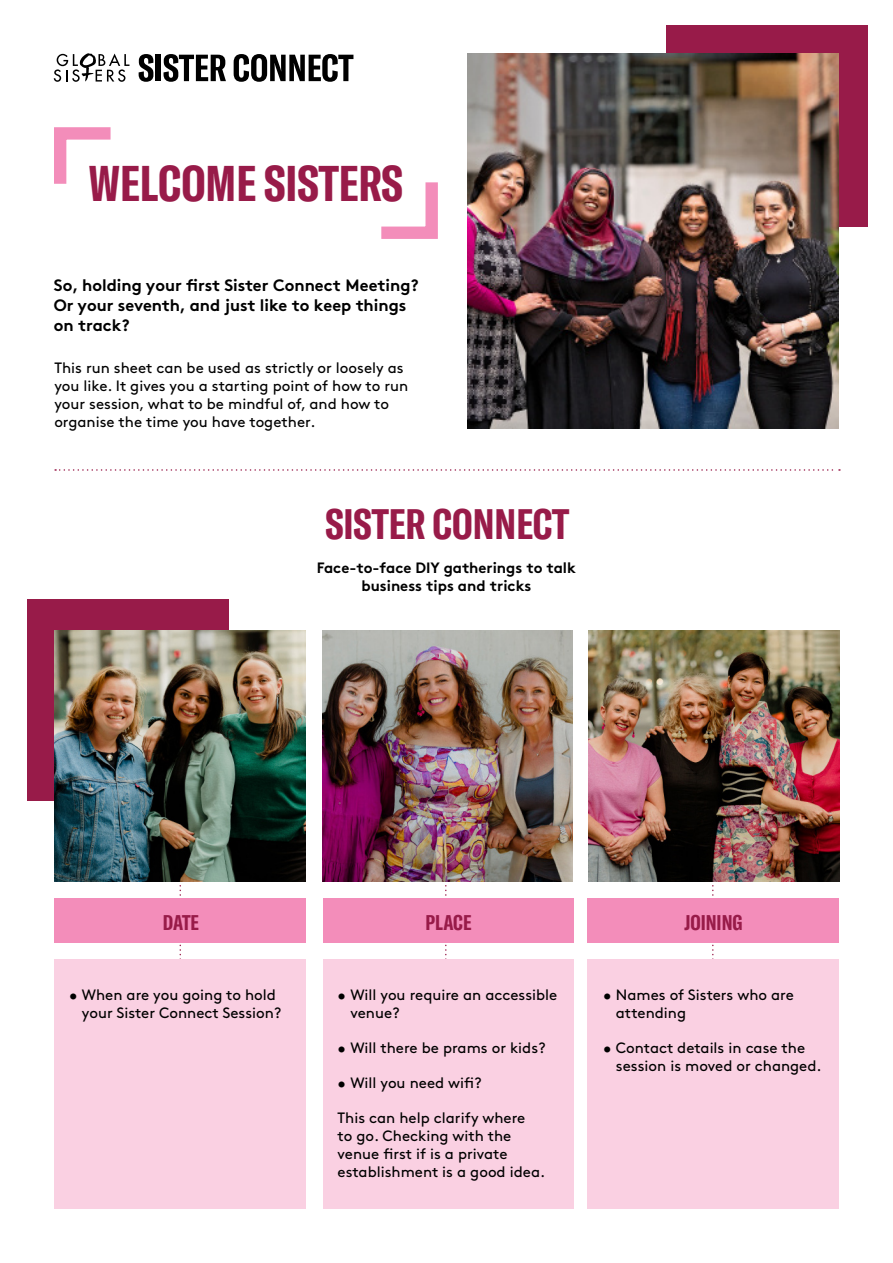
<style>
.page{position:relative;width:893px;height:1263px;background:#fff}
.page>*{position:absolute;margin:0;border:0;box-sizing:border-box;transform-origin:0 0}
.t1{font:700 extra-condensed 49.5px "GT America";color:#981b49}
.t2{font:700 extra-condensed 42px "GT America";color:#981b49}
.t3{font:700 extra-condensed 21px "GT America";color:#981b49}
.t4{font:700 16.5px/19.8px "Brown";color:#000}
.t5{font:15px/18px "Brown";color:#000}
.t6{font:700 15px/18px "Brown";color:#000;text-align:center}
</style>
<div class="page">
<svg style="left:180px;top:885px;width:1px;height:75px"></svg>
<svg style="left:712px;top:885px;width:2px;height:75px"></svg>
<svg style="left:445px;top:885px;width:2px;height:75px"></svg>
<div style="left:55px;top:960px;width:251px;height:249px;background:#fad0e2"></div>
<div style="left:323px;top:960px;width:250px;height:249px;background:#fad0e2"></div>
<div style="left:587px;top:960px;width:251px;height:249px;background:#fad0e2"></div>
<div style="left:27px;top:599px;width:201px;height:202px;background:#981b49"></div>
<svg style="left:54px;top:127px;width:57px;height:57px"></svg>
<svg style="left:381px;top:182px;width:57px;height:57px"></svg>
<svg style="left:55px;top:469px;width:785px;height:2px"></svg>
<div style="left:55px;top:898px;width:251px;height:45px;background:#f38dba"></div>
<div style="left:323px;top:898px;width:250px;height:45px;background:#f38dba"></div>
<img style="left:322px;top:630px;width:251px;height:252px">
<img style="left:55px;top:630px;width:250px;height:252px">
<img style="left:588px;top:630px;width:251px;height:252px">
<div style="left:587px;top:898px;width:251px;height:45px;background:#f38dba"></div>
<div style="left:666px;top:26px;width:202px;height:201px;background:#981b49"></div>
<img style="left:468px;top:53px;width:371px;height:375px">
<svg style="left:54px;top:53px;width:75px;height:29px"></svg>
<svg style="left:139px;top:54px;width:14px;height:28px"></svg>
<div style="left:156px;top:55px;width:5px;height:26px;background:#000"></div>
<svg style="left:164px;top:54px;width:62px;height:28px"></svg>
<svg style="left:234px;top:54px;width:119px;height:28px"></svg>
<p class="t1" style="left:88px;top:154px;width:316px">WELCOME SISTERS</p>
<p class="t4" style="left:54px;top:273px;width:367px">So, holding your first Sister Connect Meeting?<br>Or your seventh, and just like to keep things on track?</p>
<p class="t5" style="left:54px;top:358px;width:355px">This run sheet can be used as strictly or loosely as you like. It gives you a starting point of how to run your session, what to be mindful of, and how to organise the time you have together.</p>
<p class="t2" style="left:325px;top:499px;width:245px">SISTER CONNECT</p>
<p class="t6" style="left:317px;top:557px;width:261px">Face-to-face DIY gatherings to talk business tips and tricks</p>
<p class="t3" style="left:163px;top:910px;width:37px">DATE</p>
<p class="t3" style="left:425px;top:910px;width:48px">PLACE</p>
<p class="t5" style="left:82px;top:984px;width:201px;text-indent:-13px">• When are you going to hold your Sister Connect Session?</p>
<p class="t5" style="left:350px;top:984px;width:208px;text-indent:-13px">• Will you require an accessible venue?</p>
<p class="t5" style="left:338px;top:1037px;width:210px">• Will there be prams or kids?</p>
<p class="t5" style="left:338px;top:1072px;width:145px">• Will you need wifi?</p>
<p class="t5" style="left:338px;top:1107px;width:209px">This can help clarify where<br>to go. Checking with the venue first if is a private establishment is a good idea.</p>
<p class="t3" style="left:684px;top:910px;width:60px">JOINING</p>
<p class="t5" style="left:616px;top:984px;width:180px;text-indent:-13px">• Names of Sisters who are attending</p>
<p class="t5" style="left:616px;top:1037px;width:207px;text-indent:-13px">• Contact details in case the session is moved or changed.</p>
</div>
